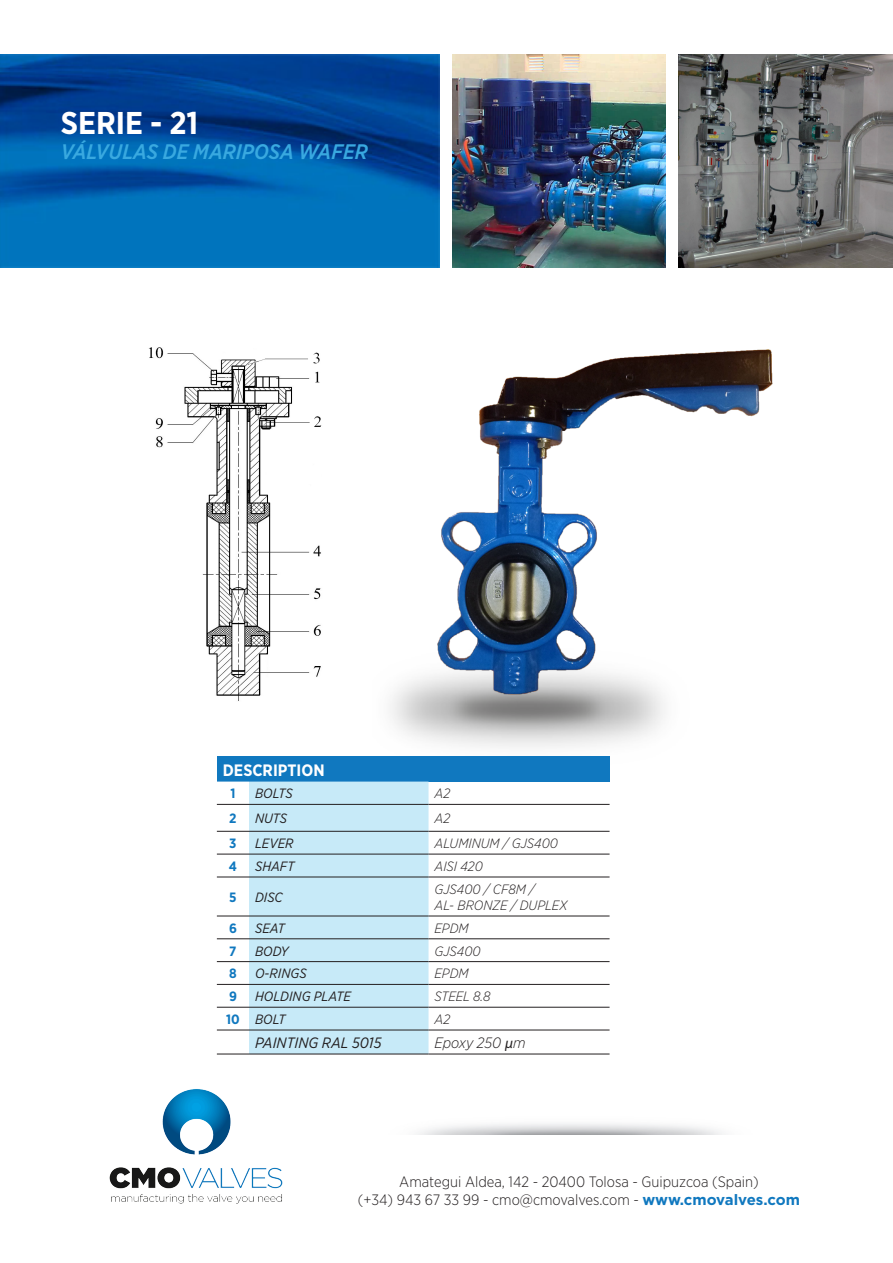
<style>
.page{position:relative;width:893px;height:1263px;background:#fff}
.page>*{position:absolute;margin:0;border:0;box-sizing:border-box;transform-origin:0 0}
.t1{font:700 31.5px "Gotham Narrow";color:#fff}
.t2{font:italic 500 21px "Gotham Narrow";color:#39a9e0}
.t3{font:700 16.5px "Gotham Narrow";color:#fff}
.t4{font:300 15px/18px "Gotham Narrow";color:#231f20;text-align:center}
.t5{font:italic 15px "Gotham Narrow";color:#231f20}
.t6{font:italic 300 15px "Gotham Narrow";color:#231f20}
.t7{font:italic 300 13.5px "Gotham Narrow";color:#231f20}
.t8{font:italic 13.5px "Gotham Narrow";color:#231f20}
.t9{font:700 13.5px "Gotham Narrow";color:#1078bf}
.s1{font-family:"Myriad Pro";font-weight:400}
.s2{font-family:"Gotham";font-weight:700;color:#1078bf}
</style>
<div class="page">
<img style="left:109px;top:1089px;width:174px;height:115px">
<img style="left:0;top:55px;width:440px;height:212px">
<img style="left:453px;top:55px;width:213px;height:213px">
<img style="left:679px;top:55px;width:214px;height:213px">
<img style="left:149px;top:347px;width:173px;height:354px">
<img style="left:426px;top:349px;width:347px;height:356px">
<div style="left:217px;top:756px;width:393px;height:25px;background:#1078bf"></div>
<svg style="left:217px;top:781px;width:32px;height:273px"></svg>
<div style="left:249px;top:781px;width:180px;height:273px;background:#c7eaf8"></div>
<hr style="left:217px;top:804px;width:32px;height:1px;background:#231f20">
<hr style="left:249px;top:804px;width:180px;height:1px;background:#231f20">
<hr style="left:429px;top:804px;width:181px;height:1px;background:#231f20">
<hr style="left:217px;top:831px;width:32px;height:1px;background:#231f20">
<hr style="left:249px;top:831px;width:180px;height:1px;background:#231f20">
<hr style="left:429px;top:831px;width:181px;height:1px;background:#231f20">
<hr style="left:217px;top:854px;width:32px;height:1px;background:#231f20">
<hr style="left:249px;top:854px;width:180px;height:1px;background:#231f20">
<hr style="left:429px;top:854px;width:181px;height:1px;background:#231f20">
<hr style="left:217px;top:877px;width:32px;height:1px;background:#231f20">
<hr style="left:249px;top:877px;width:180px;height:1px;background:#231f20">
<hr style="left:429px;top:877px;width:181px;height:1px;background:#231f20">
<hr style="left:217px;top:916px;width:32px;height:1px;background:#231f20">
<hr style="left:249px;top:916px;width:180px;height:1px;background:#231f20">
<hr style="left:429px;top:916px;width:181px;height:1px;background:#231f20">
<hr style="left:217px;top:938px;width:32px;height:1px;background:#231f20">
<hr style="left:249px;top:938px;width:180px;height:1px;background:#231f20">
<hr style="left:429px;top:938px;width:181px;height:1px;background:#231f20">
<hr style="left:217px;top:961px;width:32px;height:1px;background:#231f20">
<hr style="left:249px;top:961px;width:180px;height:1px;background:#231f20">
<hr style="left:429px;top:961px;width:181px;height:1px;background:#231f20">
<hr style="left:217px;top:1054px;width:32px;height:1px;background:#231f20">
<hr style="left:249px;top:1054px;width:180px;height:1px;background:#231f20">
<hr style="left:429px;top:1054px;width:181px;height:1px;background:#231f20">
<hr style="left:217px;top:984px;width:32px;height:1px;background:#231f20">
<hr style="left:249px;top:984px;width:180px;height:1px;background:#231f20">
<hr style="left:429px;top:984px;width:181px;height:1px;background:#231f20">
<hr style="left:217px;top:1007px;width:32px;height:1px;background:#231f20">
<hr style="left:249px;top:1007px;width:180px;height:1px;background:#231f20">
<hr style="left:429px;top:1007px;width:181px;height:1px;background:#231f20">
<hr style="left:217px;top:1030px;width:32px;height:1px;background:#231f20">
<hr style="left:249px;top:1030px;width:180px;height:1px;background:#231f20">
<hr style="left:429px;top:1030px;width:181px;height:1px;background:#231f20">
<p class="t1" style="left:61px;top:103px;width:139px">SERIE - 21</p>
<p class="t2" style="left:61px;top:138px;width:308px">VÁLVULAS DE MARIPOSA WAFER</p>
<p class="t3" style="left:223px;top:759px;width:103px">DESCRIPTION</p>
<p class="t9" style="left:230px;top:785px;width:7px">1</p>
<p class="t8" style="left:255px;top:785px;width:39px">BOLTS</p>
<p class="t7" style="left:435px;top:785px;width:17px">A2</p>
<p class="t9" style="left:229px;top:810px;width:9px">2</p>
<p class="t8" style="left:255px;top:810px;width:34px">NUTS</p>
<p class="t7" style="left:435px;top:810px;width:17px">A2</p>
<p class="t9" style="left:229px;top:835px;width:9px">3</p>
<p class="t8" style="left:255px;top:835px;width:40px">LEVER</p>
<p class="t7" style="left:435px;top:835px;width:125px">ALUMINUM / GJS400</p>
<p class="t9" style="left:229px;top:857px;width:10px">4</p>
<p class="t8" style="left:255px;top:858px;width:41px">SHAFT</p>
<p class="t7" style="left:435px;top:858px;width:50px">AISI 420</p>
<p class="t9" style="left:229px;top:888px;width:9px">5</p>
<p class="t8" style="left:255px;top:889px;width:29px">DISC</p>
<p class="t7" style="left:435px;top:881px;width:102px">GJS400 / CF8M /</p>
<p class="t7" style="left:435px;top:897px;width:134px">AL- BRONZE / DUPLEX</p>
<p class="t9" style="left:229px;top:919px;width:9px">6</p>
<p class="t8" style="left:255px;top:920px;width:31px">SEAT</p>
<p class="t7" style="left:435px;top:920px;width:36px">EPDM</p>
<p class="t9" style="left:229px;top:942px;width:9px">7</p>
<p class="t8" style="left:255px;top:942px;width:35px">BODY</p>
<p class="t7" style="left:435px;top:942px;width:48px">GJS400</p>
<p class="t9" style="left:229px;top:965px;width:9px">8</p>
<p class="t8" style="left:255px;top:965px;width:53px">O-RINGS</p>
<p class="t7" style="left:435px;top:965px;width:36px">EPDM</p>
<p class="t9" style="left:229px;top:988px;width:9px">9</p>
<p class="t8" style="left:255px;top:988px;width:97px">HOLDING PLATE</p>
<p class="t7" style="left:435px;top:988px;width:57px">STEEL 8.8</p>
<p class="t9" style="left:226px;top:1010px;width:15px">10</p>
<p class="t8" style="left:255px;top:1011px;width:32px">BOLT</p>
<p class="t7" style="left:435px;top:1011px;width:17px">A2</p>
<p class="t5" style="left:255px;top:1033px;width:128px">PAINTING RAL 5015</p>
<p class="t6" style="left:435px;top:1033px;width:93px">Epoxy 250 <span class="s1">µ</span>m</p>
<p class="t4" style="left:358px;top:1172px;width:444px">Amategui Aldea, 142 - 20400 Tolosa - Guipuzcoa (Spain)<br>(+34) 943 67 33 99 - cmo@cmovalves.com - <span class="s2">www.cmovalves.com</span></p>
</div>
